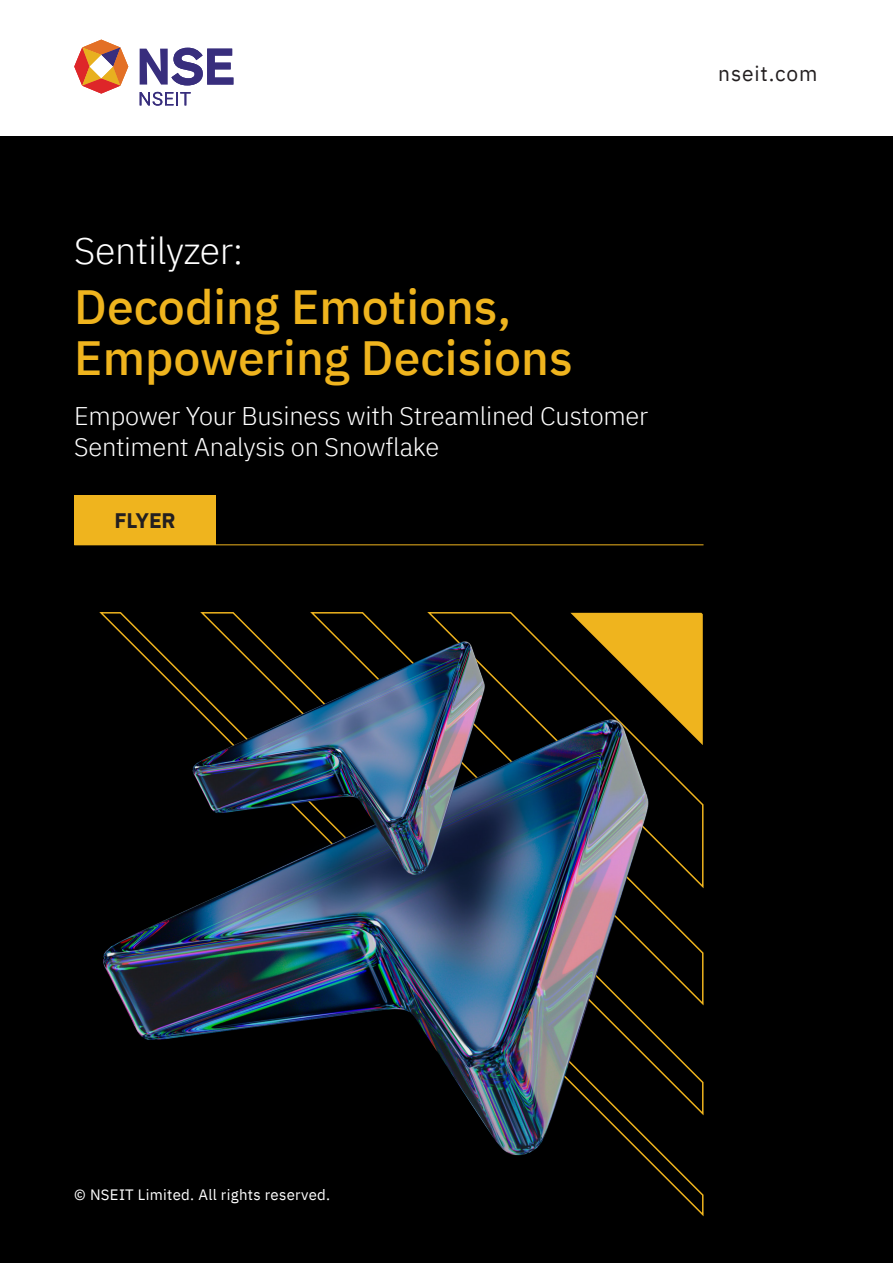
<style>
.page{position:relative;width:893px;height:1263px;background:#fff}
.page>*{position:absolute;margin:0;border:0;box-sizing:border-box;transform-origin:0 0}
.t1{font:500 48px "IBM Plex Sans";color:#efb41e}
.t2{font:300 37.5px "IBM Plex Sans";letter-spacing:-.01em;color:#fff}
.t3{font:300 25.5px/30.6px "IBM Plex Sans";letter-spacing:-.01em;color:#fff}
.t4{font:21px "IBM Plex Sans";letter-spacing:.04em;color:#231f20}
.t5{font:700 21px "IBM Plex Sans";letter-spacing:-.01em;color:#231f20}
.t6{font:15px "IBM Plex Sans";letter-spacing:.02em;color:#fff}
</style>
<div class="page">
<div style="left:0;top:136px;width:893px;height:1127px;background:#000"></div>
<svg style="left:99px;top:612px;width:605px;height:605px"></svg>
<svg style="left:140px;top:48px;width:93px;height:37px"></svg>
<svg style="left:74px;top:40px;width:54px;height:54px"></svg>
<svg style="left:140px;top:92px;width:51px;height:14px"></svg>
<div style="left:74px;top:495px;width:142px;height:50px;background:#efb41e"></div>
<hr style="left:74px;top:544px;width:629px;height:1px;background:#efb41e">
<img style="left:99px;top:631px;width:559px;height:529px">
<p class="t2" style="left:74px;top:222px;width:171px">Sentilyzer:</p>
<p class="t1" style="left:74px;top:269px;width:439px">Decoding Emotions,</p>
<p class="t1" style="left:74px;top:321px;width:500px">Empowering Decisions</p>
<p class="t3" style="left:74px;top:399px;width:575px">Empower Your Business with Streamlined Customer<br>Sentiment Analysis on Snowflake</p>
<p class="t5" style="left:115px;top:504px;width:63px">FLYER</p>
<p class="t4" style="left:718px;top:58px;width:101px">nseit.com</p>
<p class="t6" style="left:74px;top:1184px;width:258px">© NSEIT Limited. All rights reserved.</p>
</div>
